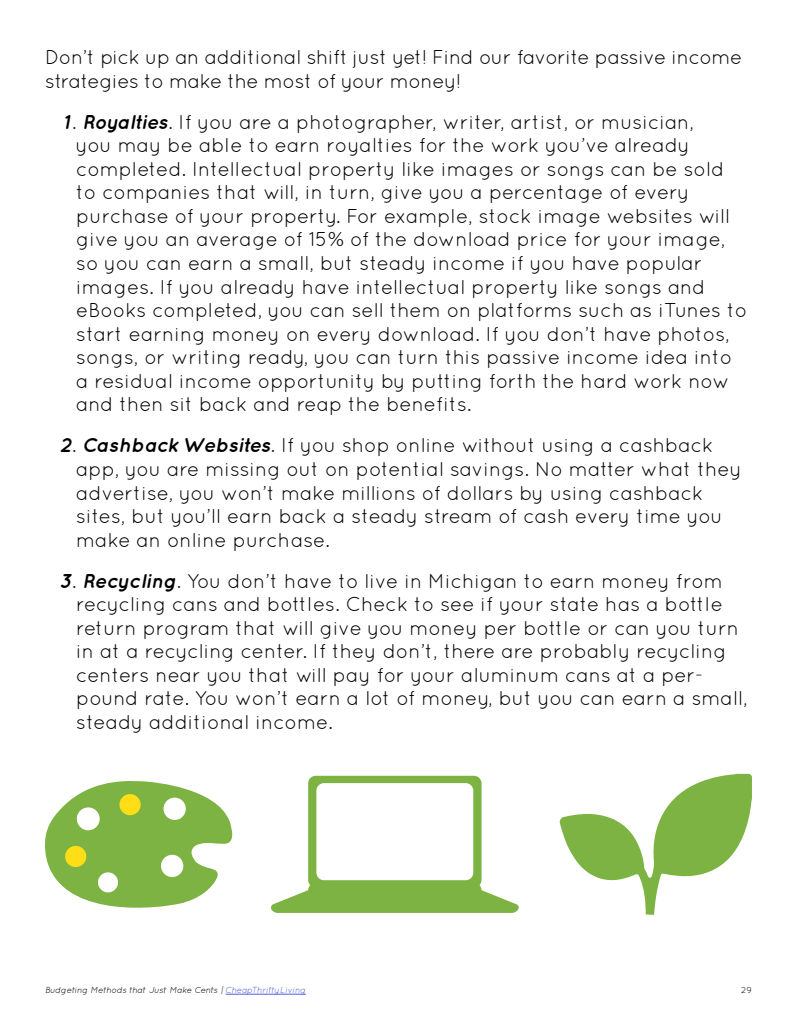
<style>
.page{position:relative;width:797px;height:1030px;background:#fff}
.page>*{position:absolute;margin:0;border:0;box-sizing:border-box;transform-origin:0 0}
.t1{font:20px/23.6px "Quicksand";color:#000}
.t2{font:20px/23.6px "Quicksand";letter-spacing:-.02em;color:#000}
.t3{font:italic 8.75px "Quicksand";color:#000}
.t4{font:8.75px "Quicksand";color:#000}
.s1{font-weight:700;font-style:italic}
.s2{color:#4f5cd6}
</style>
<div class="page">
<hr style="left:226px;top:994px;width:80px;height:1px;background:#4f5cd6">
<svg style="left:559px;top:774px;width:193px;height:141px"></svg>
<div style="left:308px;top:776px;width:173px;height:112px;background:#7db342;border-radius:8px"></div>
<div style="left:316px;top:783px;width:157px;height:97px;background:#fff;border-radius:8px"></div>
<svg style="left:271px;top:883px;width:248px;height:30px"></svg>
<svg style="left:45px;top:781px;width:188px;height:127px"></svg>
<div style="left:77px;top:807px;width:23px;height:23px;background:#fff;border-radius:50%"></div>
<div style="left:163px;top:798px;width:23px;height:22px;background:#fff;border-radius:50%"></div>
<div style="left:98px;top:872px;width:20px;height:20px;background:#fff;border-radius:50%"></div>
<div style="left:119px;top:794px;width:22px;height:21px;background:#ffde17;border-radius:50%"></div>
<div style="left:65px;top:846px;width:21px;height:21px;background:#ffde17;border-radius:50%"></div>
<p class="t2" style="left:45px;top:45px;width:699px">Don’t pick up an additional shift just yet! Find our favorite passive income strategies to make the most of your money!</p>
<p class="t1" style="left:76px;top:110px;width:672px;text-indent:-11px"><span class="s1">1. Royalties.</span> If you are a photographer, writer, artist, or musician,<br>you may be able to earn royalties for the work you’ve already completed. Intellectual property like images or songs can be sold to companies that will, in turn, give you a percentage of every purchase of your property. For example, stock image websites will give you an average of 15% of the download price for your image, so you can earn a small, but steady income if you have popular images. If you already have intellectual property like songs and eBooks completed, you can sell them on platforms such as iTunes to start earning money on every download. If you don’t have photos, songs, or writing ready, you can turn this passive income idea into a residual income opportunity by putting forth the hard work now and then sit back and reap the benefits.</p>
<p class="t1" style="left:76px;top:433px;width:667px;text-indent:-16px"><span class="s1">2. Cashback Websites.</span> If you shop online without using a cashback app, you are missing out on potential savings. No matter what they advertise, you won’t make millions of dollars by using cashback sites, but you’ll earn back a steady stream of cash every time you make an online purchase.</p>
<p class="t1" style="left:76px;top:569px;width:673px;text-indent:-17px"><span class="s1">3. Recycling.</span> You don’t have to live in Michigan to earn money from recycling cans and bottles. Check to see if your state has a bottle return program that will give you money per bottle or can you turn in at a recycling center. If they don’t, there are probably recycling centers near you that will pay for your aluminum cans at a per&shy;pound rate. You won’t earn a lot of money, but you can earn a small, steady additional income.</p>
<p class="t3" style="left:45px;top:985px;width:262px">Budgeting Methods that Just Make Cents | <span class="s2">CheapThriftyLiving</span></p>
<p class="t4" style="left:741px;top:985px;width:12px">29</p>
</div>
